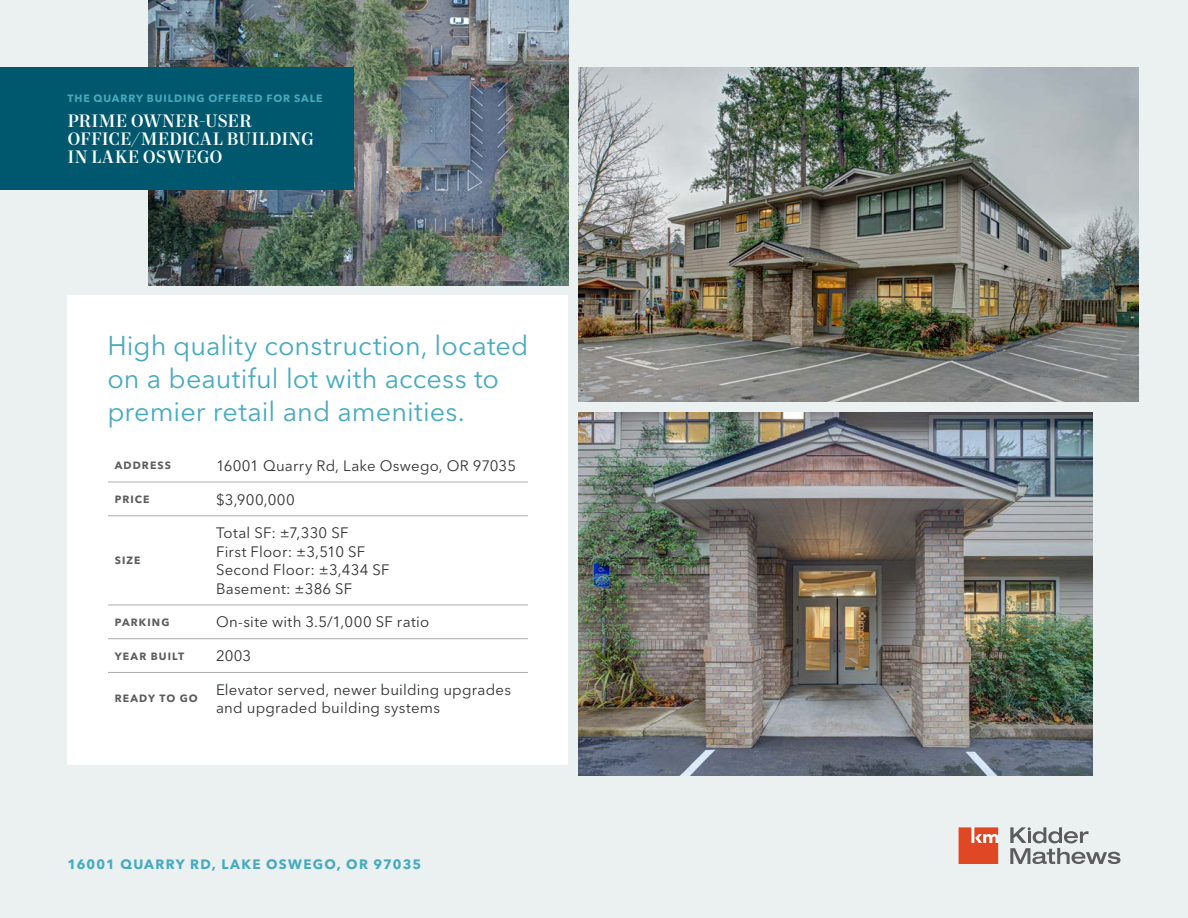
<style>
.page{position:relative;width:1188px;height:918px;background:#ebf0f1}
.page>*{position:absolute;margin:0;border:0;box-sizing:border-box;transform-origin:0 0}
.Callout_Text_-_Alask{font:27px/33px "Avenir Next LT Pro";letter-spacing:.005em;color:#46aabf}
.t1{font:500 18px/18px "Mort Modern 09";letter-spacing:.005em;color:#fff}
.Table_-_Column_2_-_C{font:15px/18.8px "Avenir Next LT Pro";letter-spacing:.015em;color:#313234}
.t2{font:700 13.5px "Avenir Next LT Pro";letter-spacing:.09em;color:#46aabf}
.Table_-_Column_1_-_D{font:700 10.5px "Avenir Next LT Pro";letter-spacing:.105em;color:#5e5d5d}
.t3{font:700 10.5px "Avenir Next LT Pro";letter-spacing:.085em;color:#46aabf}
</style>
<div class="page">
<div style="left:68px;top:295px;width:500px;height:470px;background:#fff"></div>
<img style="left:148px;top:0;width:420px;height:285px">
<hr style="left:108px;top:482px;width:108px;height:1px;background:#afabac">
<hr style="left:216px;top:482px;width:312px;height:1px;background:#afabac">
<hr style="left:108px;top:515px;width:108px;height:1px;background:#afabac">
<hr style="left:216px;top:515px;width:312px;height:1px;background:#afabac">
<hr style="left:108px;top:605px;width:108px;height:1px;background:#afabac">
<hr style="left:216px;top:605px;width:312px;height:1px;background:#afabac">
<hr style="left:108px;top:638px;width:108px;height:1px;background:#afabac">
<hr style="left:216px;top:638px;width:312px;height:1px;background:#afabac">
<hr style="left:108px;top:672px;width:108px;height:1px;background:#afabac">
<hr style="left:216px;top:672px;width:312px;height:1px;background:#afabac">
<img style="left:578px;top:68px;width:560px;height:334px">
<img style="left:578px;top:412px;width:515px;height:363px">
<div style="left:0;top:68px;width:354px;height:122px;background:#00586f"></div>
<div style="left:958px;top:827px;width:40px;height:37px;background:#efa391"></div>
<svg style="left:1010px;top:827px;width:110px;height:37px"></svg>
<svg style="left:959px;top:827px;width:39px;height:37px"></svg>
<p class="t3" style="left:68px;top:92px;width:256px">THE QUARRY BUILDING OFFERED FOR SALE</p>
<p class="t1" style="left:68px;top:113px;width:248px">PRIME OWNER-USER<br>OFFICE/MEDICAL BUILDING<br>IN LAKE OSWEGO</p>
<p class="Callout_Text_-_Alask" style="left:107px;top:329px;width:423px">High quality construction, located on a beautiful lot with access to premier retail and amenities.</p>
<p class="Table_-_Column_1_-_D" style="left:115px;top:459px;width:58px">ADDRESS</p>
<p class="Table_-_Column_2_-_C" style="left:216px;top:456px;width:302px">16001 Quarry Rd, Lake Oswego, OR 97035</p>
<p class="Table_-_Column_1_-_D" style="left:115px;top:493px;width:36px">PRICE</p>
<p class="Table_-_Column_2_-_C" style="left:216px;top:490px;width:80px">$3,900,000</p>
<p class="Table_-_Column_1_-_D" style="left:115px;top:554px;width:27px">SIZE</p>
<p class="Table_-_Column_2_-_C" style="left:216px;top:523px;width:175px">Total SF: ±7,330 SF<br>First Floor: ±3,510 SF<br>Second Floor: ±3,434 SF<br>Basement: ±386 SF</p>
<p class="Table_-_Column_1_-_D" style="left:115px;top:616px;width:56px">PARKING</p>
<p class="Table_-_Column_2_-_C" style="left:216px;top:613px;width:215px">On-site with 3.5/1,000 SF ratio</p>
<p class="Table_-_Column_1_-_D" style="left:115px;top:649px;width:71px">YEAR BUILT</p>
<p class="Table_-_Column_2_-_C" style="left:216px;top:647px;width:37px">2003</p>
<p class="Table_-_Column_1_-_D" style="left:115px;top:692px;width:85px">READY TO GO</p>
<p class="Table_-_Column_2_-_C" style="left:216px;top:680px;width:297px">Elevator served, newer building upgrades and upgraded building systems</p>
<p class="t2" style="left:68px;top:856px;width:355px">16001 QUARRY RD, LAKE OSWEGO, OR 97035</p>
</div>
